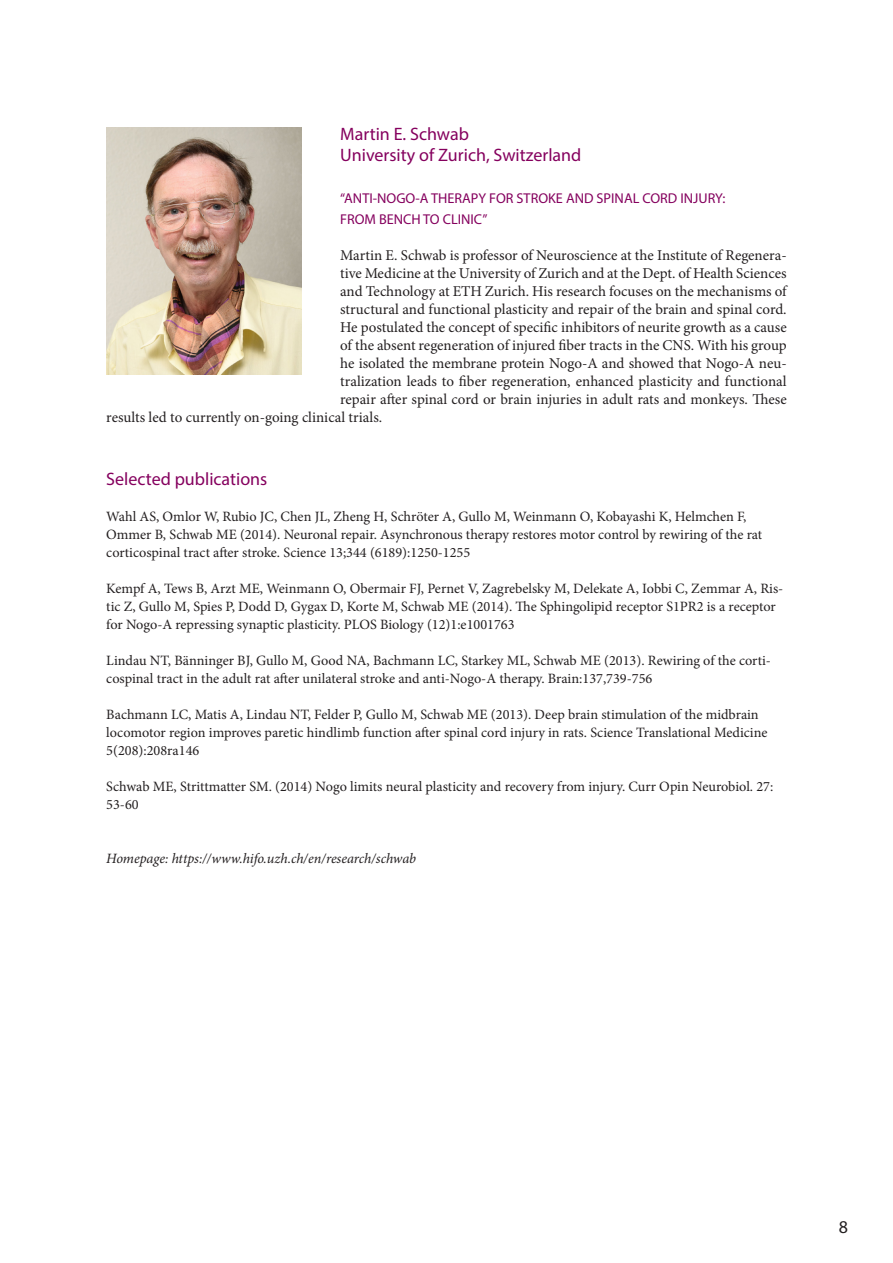
<style>
.page{position:relative;width:893px;height:1263px;background:#fff}
.page>*{position:absolute;margin:0;border:0;box-sizing:border-box;transform-origin:0 0}
.t1{font:18px/21px "Myriad Pro";color:#85015e}
.t2{font:18px "Myriad Pro";color:#231f20}
.t3{font:15px "Minion Pro";color:#231f20}
.t4{font:14.25px/18px "Minion Pro";color:#231f20}
.t5{font:14.25px/21px "Myriad Pro";color:#85015e}
.t6{font:italic 14.25px "Minion Pro";letter-spacing:-.01em;color:#231f20}
</style>
<div class="page">
<img style="left:106px;top:128px;width:196px;height:246px">
<p class="t1" style="left:340px;top:123px;width:243px">Martin E. Schwab<br>University of Zurich, Switzerland</p>
<p class="t5" style="left:340px;top:188px;width:387px">“ANTI-NOGO-A THERAPY FOR STROKE AND SPINAL CORD INJURY:<br>FROM BENCH TO CLINIC”</p>
<p class="t3" style="left:340px;top:245px;width:448px">Martin E. Schwab is professor of Neuroscience at the Institute of Regenera-</p>
<p class="t3" style="left:340px;top:263px;width:448px">tive Medicine at the University of Zurich and at the Dept. of Health Sciences</p>
<p class="t3" style="left:340px;top:281px;width:448px">and Technology at ETH Zurich. His research focuses on the mechanisms of</p>
<p class="t3" style="left:340px;top:299px;width:448px">structural and functional plasticity and repair of the brain and spinal cord.</p>
<p class="t3" style="left:340px;top:317px;width:448px">He postulated the concept of specific inhibitors of neurite growth as a cause</p>
<p class="t3" style="left:340px;top:335px;width:448px">of the absent regeneration of injured fiber tracts in the CNS. With his group</p>
<p class="t3" style="left:340px;top:353px;width:448px">he isolated the membrane protein Nogo-A and showed that Nogo-A neu-</p>
<p class="t3" style="left:340px;top:371px;width:448px">tralization leads to fiber regeneration, enhanced plasticity and functional</p>
<p class="t3" style="left:340px;top:389px;width:448px">repair after spinal cord or brain injuries in adult rats and monkeys. These</p>
<p class="t3" style="left:106px;top:407px;width:277px">results led to currently on-going clinical trials.</p>
<p class="t1" style="left:106px;top:468px;width:163px">Selected publications</p>
<p class="t4" style="left:106px;top:508px;width:657px">Wahl AS, Omlor W, Rubio JC, Chen JL, Zheng H, Schröter A, Gullo M, Weinmann O, Kobayashi K, Helmchen F,<br>Ommer B, Schwab ME (2014). Neuronal repair. Asynchronous therapy restores motor control by rewiring of the rat corticospinal tract after stroke. Science 13;344 (6189):1250-1255</p>
<p class="t4" style="left:106px;top:580px;width:679px">Kempf A, Tews B, Arzt ME, Weinmann O, Obermair FJ, Pernet V, Zagrebelsky M, Delekate A, Iobbi C, Zemmar A, Ris&shy;tic Z, Gullo M, Spies P, Dodd D, Gygax D, Korte M, Schwab ME (2014). The Sphingolipid receptor S1PR2 is a receptor for Nogo-A repressing synaptic plasticity. PLOS Biology (12)1:e1001763</p>
<p class="t4" style="left:106px;top:652px;width:666px">Lindau NT, Bänninger BJ, Gullo M, Good NA, Bachmann LC, Starkey ML, Schwab ME (2013). Rewiring of the corti&shy;cospinal tract in the adult rat after unilateral stroke and anti-Nogo-A therapy. Brain:137,739-756</p>
<p class="t4" style="left:106px;top:706px;width:663px">Bachmann LC, Matis A, Lindau NT, Felder P, Gullo M, Schwab ME (2013). Deep brain stimulation of the midbrain locomotor region improves paretic hindlimb function after spinal cord injury in rats. Science Translational Medicine<br>5(208):208ra146</p>
<p class="t4" style="left:106px;top:778px;width:668px">Schwab ME, Strittmatter SM. (2014) Nogo limits neural plasticity and recovery from injury. Curr Opin Neurobiol. 27:<br>53-60</p>
<p class="t6" style="left:106px;top:849px;width:311px">Homepage: https://www.hifo.uzh.ch/en/research/schwab</p>
<p class="t2" style="left:839px;top:1216px;width:11px">8</p>
</div>
